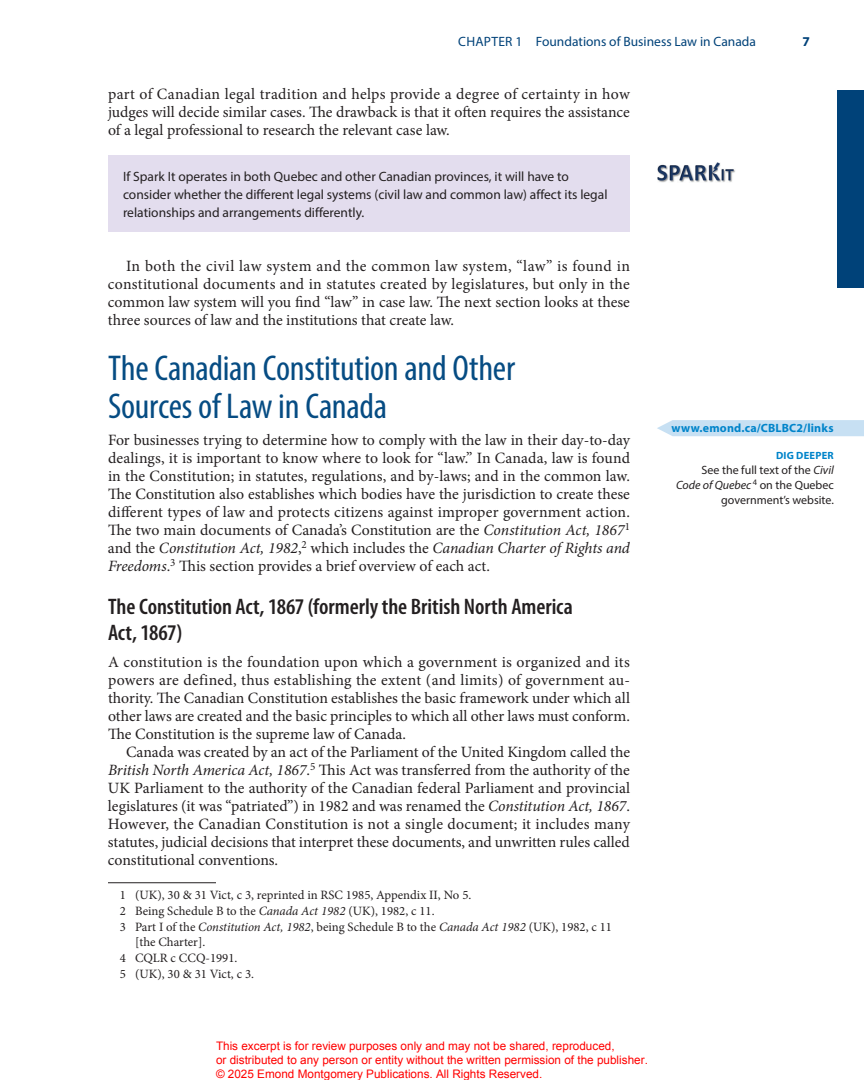
<style>
.page{position:relative;width:864px;height:1080px;background:#fff}
.page>*{position:absolute;margin:0;border:0;box-sizing:border-box;transform-origin:0 0}
.t1{font:condensed 36px/37.5px "Myriad Pro";letter-spacing:-.01em;color:#064c83}
.t2{font:600 condensed 22.5px/25.5px "Myriad Pro";color:#231f20}
.t3{font:15.75px/18px "Minion Pro";letter-spacing:-.005em;color:#231f20;text-align:justify}
.t4{font:13.5px/18px "Myriad Pro";color:#231f20}
.t5{font:13.5px "Myriad Pro";color:#004279}
.t6{font:700 13.5px "Myriad Pro";color:#004279}
.t7{font:12.75px "Minion Pro";color:#231f20}
.t8{font:12px/15px "Myriad Pro";color:#231f20;text-align:right}
.t9{font:700 12px "Myriad Pro";letter-spacing:.015em;color:#0084ca}
.t10{font:11.7px/14.1px "Arial";color:#f00}
.t11{font:700 10.5px "Myriad Pro";letter-spacing:.02em;color:#0084ca}
.s1{font-style:italic}
</style>
<div class="page">
<div style="left:837px;top:90px;width:27px;height:198px;background:#004279"></div>
<hr style="left:108px;top:882px;width:108px;height:1px;background:#231f20">
<div style="left:657px;top:420px;width:207px;height:16px;background:#c7e0f3"></div>
<div style="left:108px;top:156px;width:522px;height:76px;background:#e3ddee"></div>
<img style="left:657px;top:162px;width:78px;height:20px">
<p class="t5" style="left:458px;top:34px;width:299px">CHAPTER 1 Foundations of Business Law in Canada</p>
<p class="t6" style="left:803px;top:33px;width:9px">7</p>
<p class="t3" style="left:108px;top:85px;width:523px">part of Canadian legal tradition and helps provide a degree of certainty in how judges will decide similar cases. The drawback is that it often requires the assistance of a legal professional to research the relevant case law.</p>
<p class="t4" style="left:123px;top:167px;width:486px">If Spark It operates in both Quebec and other Canadian provinces, it will have to consider whether the different legal systems (civil law and common law) affect its legal relationships and arrangements differently.</p>
<p class="t3" style="left:108px;top:257px;width:524px;text-indent:18px">In both the civil law system and the common law system, “law” is found in constitutional documents and in statutes created by legislatures, but only in the common law system will you find “law” in case law. The next section looks at these three sources of law and the institutions that create law.</p>
<h1 class="t1" style="left:108px;top:349px;width:409px">The Canadian Constitution and Other<br>Sources of Law in Canada</h1>
<p class="t3" style="left:108px;top:431px;width:524px">For businesses trying to determine how to comply with the law in their day-to-day dealings, it is important to know where to look for “law.” In Canada, law is found in the Constitution; in statutes, regulations, and by-laws; and in the common law.<br>The Constitution also establishes which bodies have the jurisdiction to create these different types of law and protects citizens against improper government action.<br>The two main documents of Canada’s Constitution are the <span class="s1">Constitution Act, 1867</span><sup>1 </sup>and the <span class="s1">Constitution Act, 1982</span>,<sup>2</sup> which includes the <span class="s1">Canadian Charter of Rights and Freedoms</span>.<sup>3</sup> This section provides a brief overview of each act.</p>
<h2 class="t2" style="left:108px;top:594px;width:466px">The Constitution Act, 1867 (formerly the British North America<br>Act, 1867)</h2>
<p class="t3" style="left:108px;top:653px;width:524px">A constitution is the foundation upon which a government is organized and its powers are defined, thus establishing the extent (and limits) of government au&shy;thority. The Canadian Constitution establishes the basic framework under which all other laws are created and the basic principles to which all other laws must conform.<br>The Constitution is the supreme law of Canada.</p>
<p class="t3" style="left:108px;top:743px;width:524px;text-indent:18px">Canada was created by an act of the Parliament of the United Kingdom called the <span class="s1">British North America Act, 1867</span>.<sup>5</sup> This Act was transferred from the authority of the UK Parliament to the authority of the Canadian federal Parliament and provincial legislatures (it was “patriated”) in 1982 and was renamed the <span class="s1">Constitution Act, 1867</span>.<br>However, the Canadian Constitution is not a single document; it includes many statutes, judicial decisions that interpret these documents, and unwritten rules called constitutional conventions.</p>
<p class="t7" style="left:120px;top:886px;width:353px">1 (UK), 30 &amp; 31 Vict, c 3, reprinted in RSC 1985, Appendix II, No 5.</p>
<p class="t7" style="left:120px;top:902px;width:316px">2 Being Schedule B to the <span class="s1">Canada Act 1982</span> (UK), 1982, c 11.</p>
<p class="t7" style="left:120px;top:918px;width:494px">3 Part I of the <span class="s1">Constitution Act, 1982</span>, being Schedule B to the <span class="s1">Canada Act 1982</span> (UK), 1982, c 11</p>
<p class="t7" style="left:135px;top:934px;width:72px">[the Charter].</p>
<p class="t7" style="left:120px;top:950px;width:119px">4 CQLR c CCQ-1991.</p>
<p class="t7" style="left:120px;top:965px;width:136px">5 (UK), 30 &amp; 31 Vict, c 3.</p>
<p class="t10" style="left:216px;top:1039px;width:433px">This excerpt is for review purposes only and may not be shared, reproduced,<br>or distributed to any person or entity without the written permission of the publisher. © 2025 Emond Montgomery Publications. All Rights Reserved.</p>
<p class="t9" style="left:672px;top:420px;width:163px">www.emond.ca/CBLBC2/links</p>
<p class="t11" style="left:776px;top:448px;width:59px">DIG DEEPER</p>
<p class="t8" style="left:676px;top:462px;width:159px">See the full text of the <span class="s1">Civil<br>Code of Quebec</span> <sup>4</sup> on the Quebec government’s website.</p>
</div>
